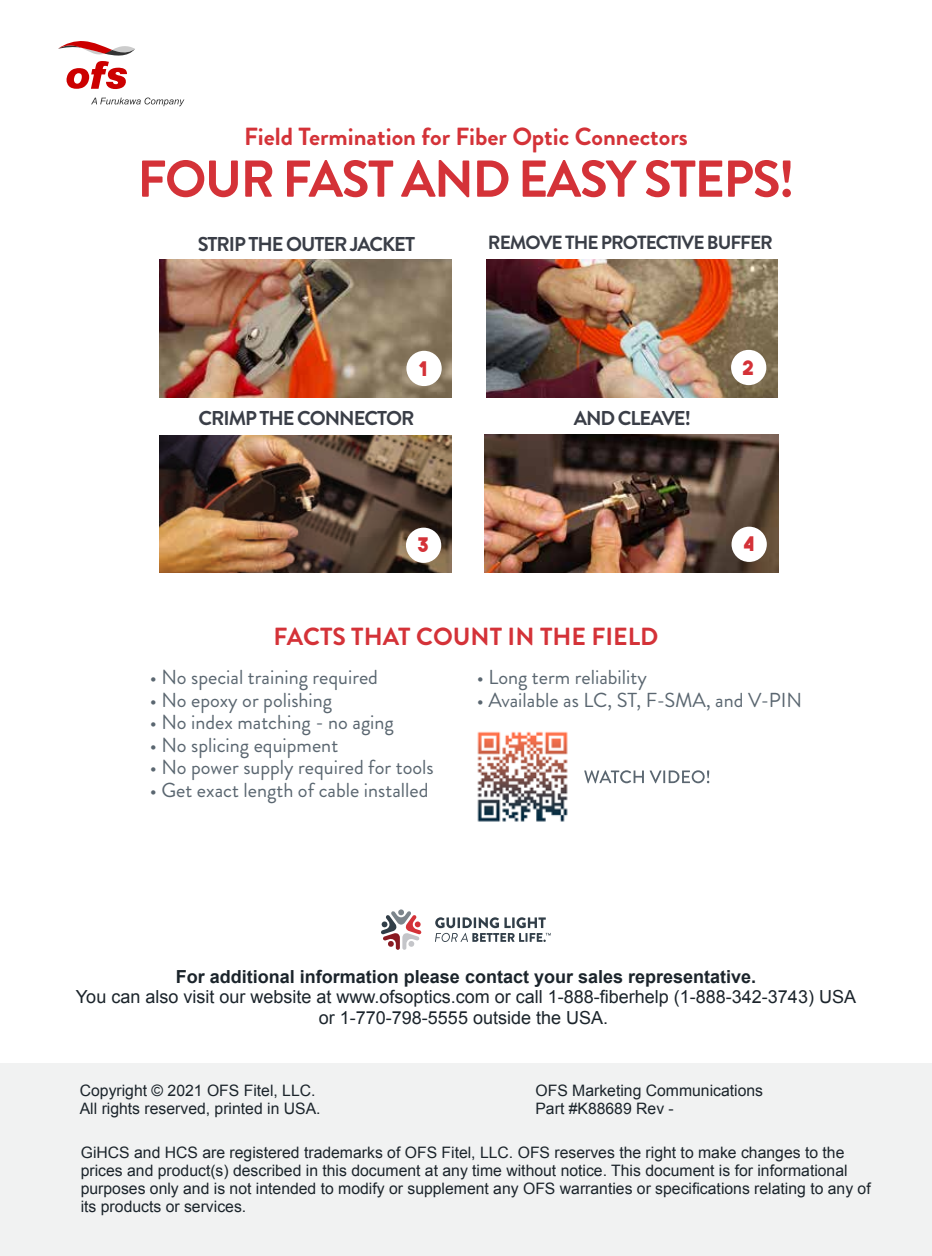
<style>
.page{position:relative;width:932px;height:1256px;background:#fff}
.page>*{position:absolute;margin:0;border:0;box-sizing:border-box;transform-origin:0 0}
.t1{font:700 51.75px "Brandon Grotesque";letter-spacing:-.03em;color:#d43238}
.t2{font:700 24.75px "Brandon Grotesque";color:#d43238}
.t3{font:20.25px "Brandon Grotesque";color:#5a6670}
.t4{font:700 20.03px "Brandon Grotesque";letter-spacing:-.05em;color:#3a3e47}
.t5{font:20.03px "The Bold Font";color:#d43238}
.t6{font:700 19.12px "Brandon Grotesque";letter-spacing:-.05em;color:#3a3e47}
.t7{font:18px/20.2px "Arial";color:#1b242b;text-align:center}
.t8{font:700 18px "Arial";color:#1b242b}
.t9{font:15.75px/18px "Arial";color:#1b242b}
</style>
<div class="page">
<div style="left:0;top:1063px;width:932px;height:193px;background:#f1f2f2"></div>
<svg style="left:91px;top:97px;width:93px;height:9px"></svg>
<svg style="left:58px;top:41px;width:77px;height:48px"></svg>
<svg style="left:381px;top:909px;width:40px;height:40px"></svg>
<svg style="left:435px;top:917px;width:116px;height:25px"></svg>
<img style="left:484px;top:434px;width:294px;height:139px">
<img style="left:160px;top:260px;width:291px;height:137px">
<img style="left:486px;top:260px;width:291px;height:137px">
<img style="left:160px;top:435px;width:291px;height:137px">
<div style="left:406px;top:351px;width:35px;height:35px;background:#fff;border-radius:50%"></div>
<div style="left:731px;top:350px;width:35px;height:35px;background:#fff;border-radius:50%"></div>
<div style="left:406px;top:527px;width:35px;height:36px;background:#fff;border-radius:50%"></div>
<div style="left:731px;top:526px;width:35px;height:36px;background:#fff;border-radius:50%"></div>
<svg style="left:584px;top:770px;width:125px;height:13px"></svg>
<img style="left:477px;top:731px;width:91px;height:91px">
<h2 class="t2" style="left:244px;top:119px;width:445px">Field Termination for Fiber Optic Connectors</h2>
<h1 class="t1" style="left:137px;top:143px;width:659px">FOUR FAST AND EASY STEPS!</h1>
<p class="t4" style="left:198px;top:230px;width:219px">STRIP THE OUTER JACKET</p>
<p class="t6" style="left:488px;top:229px;width:286px">REMOVE THE PROTECTIVE BUFFER</p>
<p class="t5" style="left:418px;top:355px;width:11px">1</p>
<p class="t5" style="left:742px;top:355px;width:13px">2</p>
<p class="t4" style="left:198px;top:404px;width:217px">CRIMP THE CONNECTOR</p>
<p class="t4" style="left:574px;top:404px;width:119px">AND CLEAVE!</p>
<p class="t5" style="left:417px;top:532px;width:13px">3</p>
<p class="t5" style="left:743px;top:531px;width:13px">4</p>
<h2 class="t2" style="left:273px;top:619px;width:386px">FACTS THAT COUNT IN THE FIELD</h2>
<p class="t3" style="left:150px;top:663px;width:230px">• No special training required</p>
<p class="t3" style="left:150px;top:686px;width:184px">• No epoxy or polishing</p>
<p class="t3" style="left:150px;top:708px;width:245px">• No index matching - no aging</p>
<p class="t3" style="left:150px;top:731px;width:190px">• No splicing equipment</p>
<p class="t3" style="left:150px;top:753px;width:285px">• No power supply required for tools</p>
<p class="t3" style="left:150px;top:776px;width:280px">• Get exact length of cable installed</p>
<p class="t3" style="left:477px;top:663px;width:172px">• Long term reliability</p>
<p class="t3" style="left:477px;top:686px;width:327px">• Available as LC, ST, F-SMA, and V-PIN</p>
<p class="t8" style="left:176px;top:964px;width:582px">For additional information please contact your sales representative.</p>
<p class="t7" style="left:76px;top:987px;width:781px">You can also visit our website at www.ofsoptics.com or call 1-888-fiberhelp (1-888-342-3743) USA or 1-770-798-5555 outside the USA.</p>
<p class="t9" style="left:80px;top:1081px;width:242px">Copyright © 2021 OFS Fitel, LLC.<br>All rights reserved, printed in USA.</p>
<p class="t9" style="left:535px;top:1081px;width:229px">OFS Marketing Communications<br>Part #K88689 Rev -</p>
<p class="t9" style="left:81px;top:1143px;width:791px">GiHCS and HCS are registered trademarks of OFS Fitel, LLC. OFS reserves the right to make changes to the prices and product(s) described in this document at any time without notice. This document is for informational purposes only and is not intended to modify or supplement any OFS warranties or specifications relating to any of its products or services.</p>
</div>
